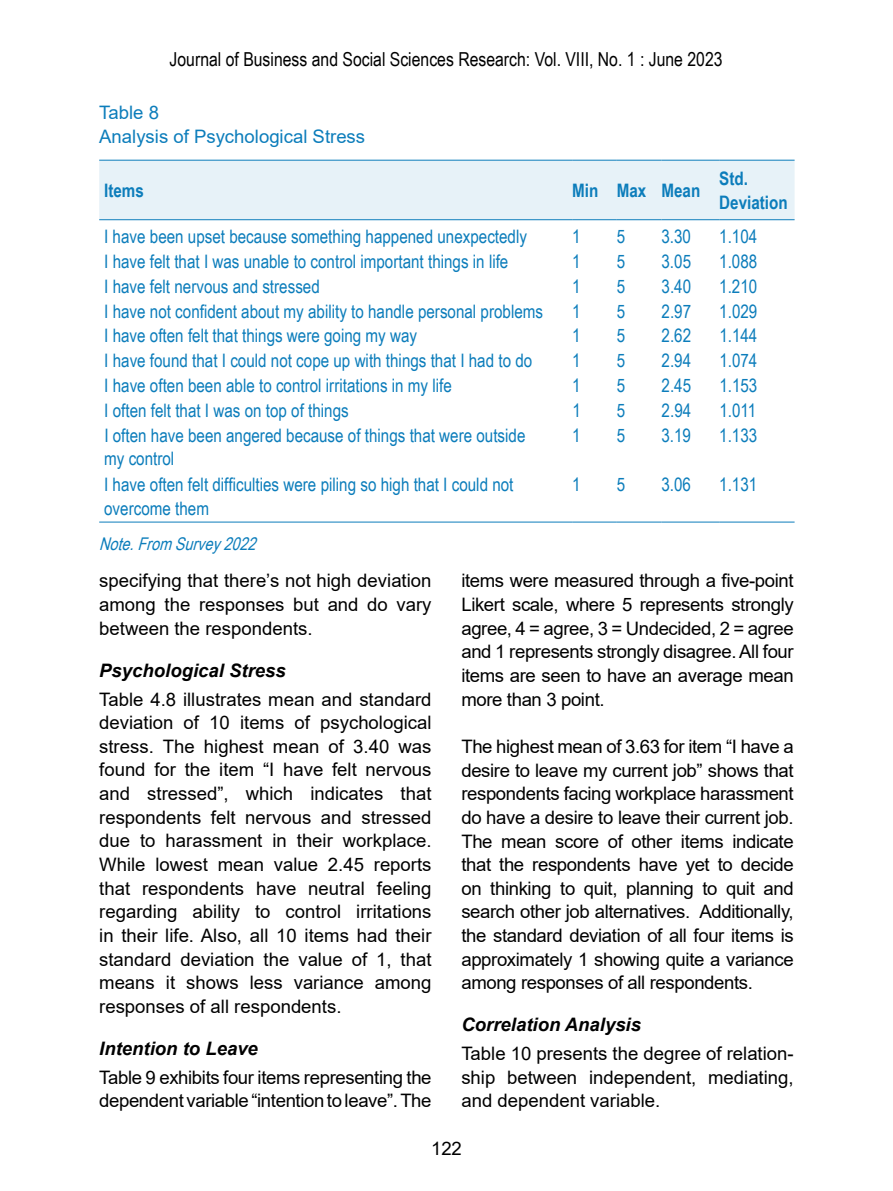
<style>
.page{position:relative;width:893px;height:1191px;background:#fff}
.page>*{position:absolute;margin:0;border:0;box-sizing:border-box;transform-origin:0 0}
.t1{font:19.25px "Arial Narrow";color:#000}
.t2{font:18.55px/23.6px "Arial";letter-spacing:-.02em;color:#000;text-align:justify}
.t3{font:18.55px/23.6px "Arial Narrow";color:#0c7dbb}
.t4{font:italic 700 18.55px "Arial";color:#000}
.t5{font:18.55px/23.6px "Arial";color:#0c7dbb}
.t6{font:700 18.55px/23.6px "Arial Narrow";color:#0c7dbb}
.t7{font:italic 17.5px "Arial Narrow";color:#0c7dbb}
</style>
<div class="page">
<div style="left:99px;top:161px;width:696px;height:58px;background:#e7f2f8"></div>
<hr style="left:99px;top:160px;width:473px;height:1px;background:#0c7dbb">
<hr style="left:572px;top:160px;width:45px;height:1px;background:#0c7dbb">
<hr style="left:617px;top:160px;width:44px;height:1px;background:#0c7dbb">
<hr style="left:661px;top:160px;width:58px;height:1px;background:#0c7dbb">
<hr style="left:719px;top:160px;width:76px;height:1px;background:#0c7dbb">
<hr style="left:99px;top:219px;width:473px;height:1px;background:#0c7dbb">
<hr style="left:572px;top:219px;width:45px;height:1px;background:#0c7dbb">
<hr style="left:617px;top:219px;width:44px;height:1px;background:#0c7dbb">
<hr style="left:661px;top:219px;width:58px;height:1px;background:#0c7dbb">
<hr style="left:719px;top:219px;width:76px;height:1px;background:#0c7dbb">
<hr style="left:99px;top:521px;width:473px;height:1px;background:#0c7dbb">
<hr style="left:572px;top:521px;width:45px;height:1px;background:#0c7dbb">
<hr style="left:617px;top:521px;width:44px;height:1px;background:#0c7dbb">
<hr style="left:661px;top:521px;width:58px;height:1px;background:#0c7dbb">
<hr style="left:719px;top:521px;width:76px;height:1px;background:#0c7dbb">
<p class="t1" style="left:170px;top:45px;width:554px">Journal of Business and Social Sciences Research: Vol. VIII, No. 1 : June 2023</p>
<p class="t5" style="left:99px;top:101px;width:267px">Table 8<br>Analysis of Psychological Stress</p>
<p class="t6" style="left:104px;top:177px;width:41px">Items</p>
<p class="t6" style="left:572px;top:177px;width:130px">Min Max Mean</p>
<p class="t6" style="left:719px;top:166px;width:70px">Std.<br>Deviation</p>
<p class="t3" style="left:104px;top:224px;width:424px">I have been upset because something happened unexpectedly</p>
<p class="t3" style="left:572px;top:224px;width:10px">1</p>
<p class="t3" style="left:617px;top:224px;width:10px">5</p>
<p class="t3" style="left:661px;top:224px;width:31px">3.30</p>
<p class="t3" style="left:719px;top:224px;width:40px">1.104</p>
<p class="t3" style="left:104px;top:249px;width:406px">I have felt that I was unable to control important things in life</p>
<p class="t3" style="left:572px;top:249px;width:10px">1</p>
<p class="t3" style="left:617px;top:249px;width:10px">5</p>
<p class="t3" style="left:661px;top:249px;width:31px">3.05</p>
<p class="t3" style="left:719px;top:249px;width:40px">1.088</p>
<p class="t3" style="left:104px;top:274px;width:217px">I have felt nervous and stressed</p>
<p class="t3" style="left:572px;top:274px;width:10px">1</p>
<p class="t3" style="left:617px;top:274px;width:10px">5</p>
<p class="t3" style="left:661px;top:274px;width:31px">3.40</p>
<p class="t3" style="left:719px;top:274px;width:40px">1.210</p>
<p class="t3" style="left:104px;top:298px;width:440px">I have not confident about my ability to handle personal problems</p>
<p class="t3" style="left:572px;top:298px;width:10px">1</p>
<p class="t3" style="left:617px;top:298px;width:10px">5</p>
<p class="t3" style="left:662px;top:298px;width:31px">2.97</p>
<p class="t3" style="left:719px;top:298px;width:40px">1.029</p>
<p class="t3" style="left:104px;top:323px;width:314px">I have often felt that things were going my way</p>
<p class="t3" style="left:572px;top:323px;width:10px">1</p>
<p class="t3" style="left:617px;top:323px;width:10px">5</p>
<p class="t3" style="left:662px;top:323px;width:31px">2.62</p>
<p class="t3" style="left:719px;top:323px;width:40px">1.144</p>
<p class="t3" style="left:104px;top:348px;width:429px">I have found that I could not cope up with things that I had to do</p>
<p class="t3" style="left:572px;top:348px;width:10px">1</p>
<p class="t3" style="left:617px;top:348px;width:10px">5</p>
<p class="t3" style="left:662px;top:348px;width:31px">2.94</p>
<p class="t3" style="left:719px;top:348px;width:40px">1.074</p>
<p class="t3" style="left:104px;top:373px;width:349px">I have often been able to control irritations in my life</p>
<p class="t3" style="left:572px;top:373px;width:10px">1</p>
<p class="t3" style="left:617px;top:373px;width:10px">5</p>
<p class="t3" style="left:662px;top:373px;width:31px">2.45</p>
<p class="t3" style="left:719px;top:373px;width:40px">1.153</p>
<p class="t3" style="left:104px;top:398px;width:246px">I often felt that I was on top of things</p>
<p class="t3" style="left:572px;top:398px;width:10px">1</p>
<p class="t3" style="left:617px;top:398px;width:10px">5</p>
<p class="t3" style="left:662px;top:398px;width:31px">2.94</p>
<p class="t3" style="left:719px;top:398px;width:38px">1.011</p>
<p class="t3" style="left:104px;top:422px;width:423px">I often have been angered because of things that were outside my control</p>
<p class="t3" style="left:572px;top:422px;width:10px">1</p>
<p class="t3" style="left:617px;top:422px;width:10px">5</p>
<p class="t3" style="left:661px;top:422px;width:31px">3.19</p>
<p class="t3" style="left:719px;top:422px;width:40px">1.133</p>
<p class="t3" style="left:104px;top:472px;width:411px">I have often felt difficulties were piling so high that I could not overcome them</p>
<p class="t3" style="left:572px;top:472px;width:10px">1</p>
<p class="t3" style="left:617px;top:472px;width:10px">5</p>
<p class="t3" style="left:661px;top:472px;width:31px">3.06</p>
<p class="t3" style="left:719px;top:472px;width:40px">1.131</p>
<p class="t7" style="left:99px;top:530px;width:164px">Note.FromSurvey2022</p>
<p class="t2" style="left:99px;top:569px;width:334px">specifying that there’s not high deviation among the responses but and do vary between the respondents.</p>
<p class="t4" style="left:99px;top:658px;width:188px">Psychological Stress</p>
<p class="t2" style="left:99px;top:687px;width:334px">Table 4.8 illustrates mean and standard deviation of 10 items of psychological stress. The highest mean of 3.40 was found for the item “I have felt nervous and stressed”, which indicates that respondents felt nervous and stressed due to harassment in their workplace.<br>While lowest mean value 2.45 reports that respondents have neutral feeling regarding ability to control irritations in their life. Also, all 10 items had their standard deviation the value of 1, that means it shows less variance among responses of all respondents.</p>
<p class="t4" style="left:99px;top:1036px;width:160px">Intention to Leave</p>
<p class="t2" style="left:99px;top:1065px;width:334px">Table 9 exhibits four items representing the dependent variable “intention to leave”. The</p>
<p class="t2" style="left:461px;top:569px;width:334px">items were measured through a five-point Likert scale, where 5 represents strongly agree, 4 = agree, 3 = Undecided, 2 = agree and 1 represents strongly disagree. All four items are seen to have an average mean more than 3 point.</p>
<p class="t2" style="left:461px;top:734px;width:334px">The highest mean of 3.63 for item “I have a desire to leave my current job” shows that respondents facing workplace harassment do have a desire to leave their current job.<br>The mean score of other items indicate that the respondents have yet to decide on thinking to quit, planning to quit and search other job alternatives. Additionally, the standard deviation of all four items is approximately 1 showing quite a variance among responses of all respondents.</p>
<p class="t4" style="left:461px;top:1012px;width:181px">Correlation Analysis</p>
<p class="t2" style="left:461px;top:1042px;width:334px">Table 10 presents the degree of relation&shy;ship between independent, mediating, and dependent variable.</p>
<p class="t2" style="left:431px;top:1137px;width:32px">122</p>
</div>
